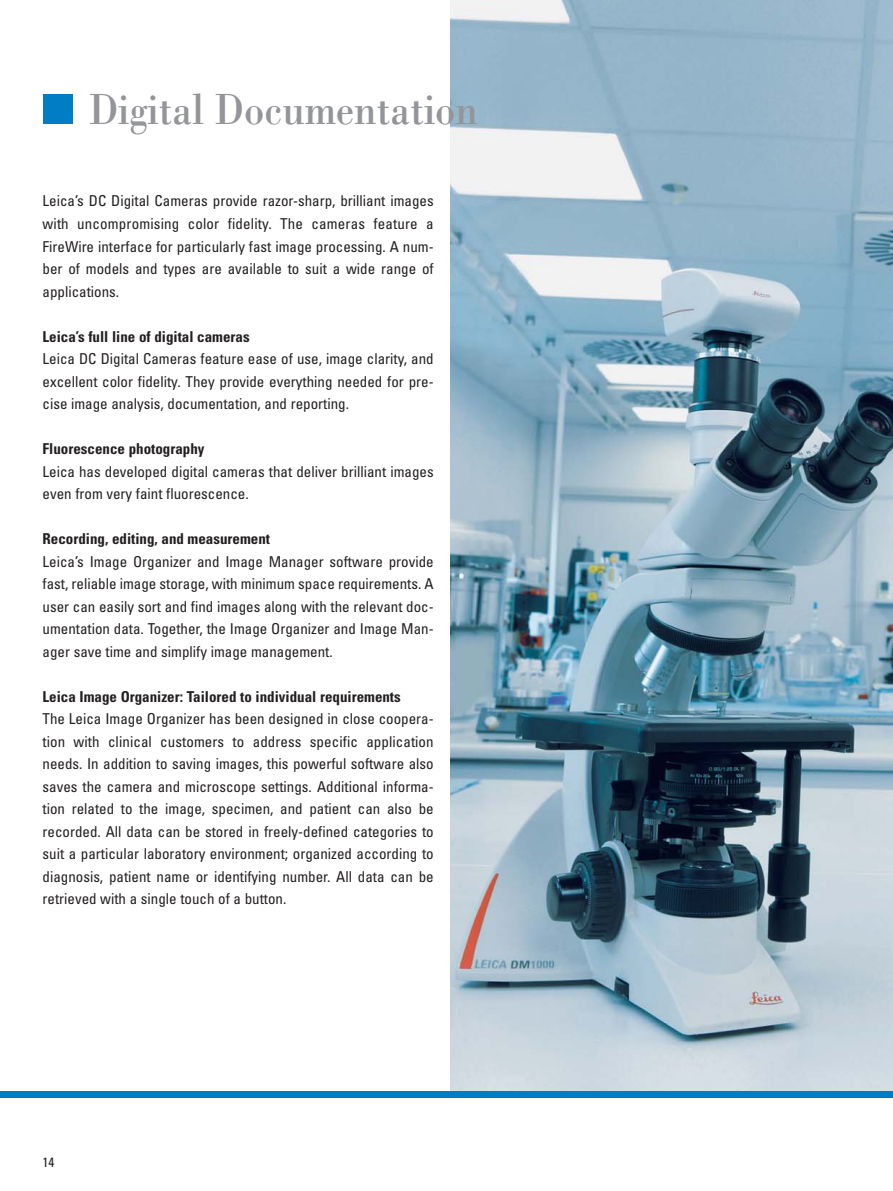
<style>
.page{position:relative;width:893px;height:1191px;background:#fff}
.page>*{position:absolute;margin:0;border:0;box-sizing:border-box;transform-origin:0 0}
.t1{font:45px "Leicana";color:#939598}
.t2{font:condensed 15px/22.5px "Univers";color:#231f20;text-align:justify}
.t3{font:700 condensed 15px "Univers";color:#231f20}
.t4{font:condensed 13.5px "Univers";color:#231f20}
</style>
<div class="page">
<img style="left:451px;top:0;width:442px;height:1091px">
<div style="left:0;top:1091px;width:893px;height:6px;background:#007dc5"></div>
<div style="left:43px;top:94px;width:30px;height:30px;background:#007dc5"></div>
<h1 class="t1" style="left:89px;top:93px;width:390px">Digital Documentation</h1>
<p class="t2" style="left:43px;top:191px;width:393px">Leica’s DC Digital Cameras provide razor-sharp, brilliant images with uncompromising color fidelity. The cameras feature a FireWire interface for particularly fast image processing. A num&shy;ber of models and types are available to suit a wide range of applications.</p>
<p class="t3" style="left:43px;top:331px;width:209px">Leica’s full line of digital cameras</p>
<p class="t2" style="left:43px;top:349px;width:393px">Leica DC Digital Cameras feature ease of use, image clarity, and excellent color fidelity. They provide everything needed for pre&shy;cise image analysis, documentation, and reporting.</p>
<p class="t3" style="left:43px;top:443px;width:163px">Fluorescence photography</p>
<p class="t2" style="left:43px;top:461px;width:393px">Leica has developed digital cameras that deliver brilliant images even from very faint fluorescence.</p>
<p class="t3" style="left:43px;top:533px;width:229px">Recording, editing, and measurement</p>
<p class="t2" style="left:43px;top:551px;width:393px">Leica’s Image Organizer and Image Manager software provide fast, reliable image storage, with minimum space requirements. A user can easily sort and find images along with the relevant doc&shy;umentation data. Together, the Image Organizer and Image Man&shy;ager save time and simplify image management.</p>
<p class="t3" style="left:43px;top:691px;width:360px">Leica Image Organizer: Tailored to individual requirements</p>
<p class="t2" style="left:43px;top:709px;width:393px">The Leica Image Organizer has been designed in close coopera&shy;tion with clinical customers to address specific application needs. In addition to saving images, this powerful software also saves the camera and microscope settings. Additional informa&shy;tion related to the image, specimen, and patient can also be recorded. All data can be stored in freely-defined categories to suit a particular laboratory environment; organized according to diagnosis, patient name or identifying number. All data can be retrieved with a single touch of a button.</p>
<p class="t4" style="left:43px;top:1157px;width:13px">14</p>
</div>
